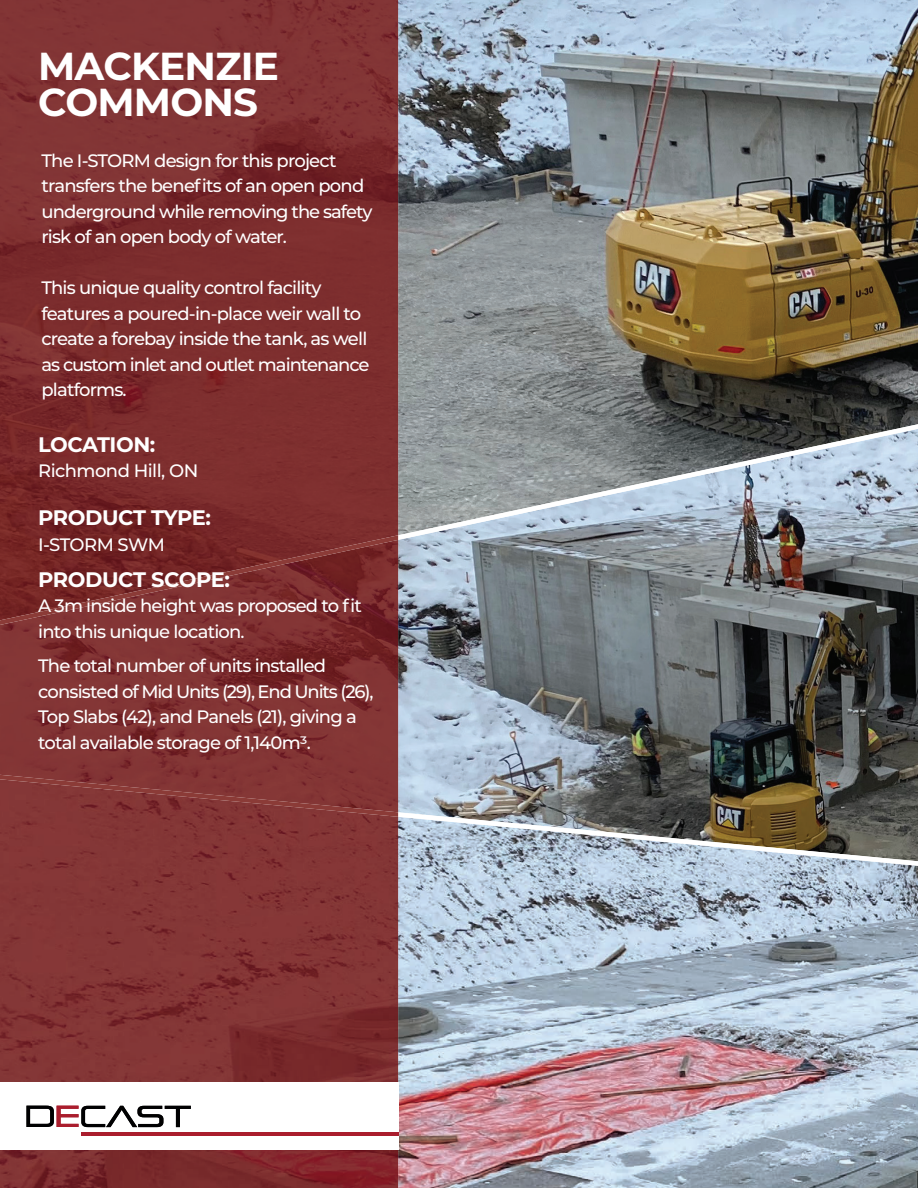
<style>
.page{position:relative;width:918px;height:1188px;background:#fff}
.page>*{position:absolute;margin:0;border:0;box-sizing:border-box;transform-origin:0 0}
.t1{font:700 39px/36px "Montserrat";letter-spacing:-.02em;color:#fff}
.t2{font:700 21px "Montserrat";letter-spacing:-.02em;color:#fff}
.t3{font:500 18px/25.5px "Montserrat";letter-spacing:-.045em;color:#fff}
</style>
<div class="page">
<img style="left:398px;top:625px;width:520px;height:150px">
<img style="left:398px;top:866px;width:520px;height:322px">
<img style="left:398px;top:0;width:520px;height:424px">
<svg style="left:398px;top:424px;width:520px;height:201px;background:#8c949a"></svg>
<img style="left:398px;top:775px;width:520px;height:91px">
<img style="left:0;top:817px;width:398px;height:371px">
<img style="left:0;top:625px;width:398px;height:150px">
<img style="left:0;top:0;width:398px;height:535px">
<svg style="left:0;top:535px;width:398px;height:90px;background:#782a2b"></svg>
<svg style="left:0;top:775px;width:398px;height:42px;background:#843636"></svg>
<div style="left:0;top:1082px;width:398px;height:68px;background:#fff"></div>
<svg style="left:26px;top:1106px;width:165px;height:21px"></svg>
<hr style="left:81px;top:1132px;width:317px;height:4px;background:#aa1d2d">
<h1 class="t1" style="left:38px;top:46px;width:242px">MACKENZIE<br>COMMONS</h1>
<p class="t3" style="left:41px;top:147px;width:333px">The I-STORM design for this project transfers the benefits of an open pond underground while removing the safety risk of an open body of water.</p>
<p class="t3" style="left:41px;top:275px;width:330px">This unique quality control facility features a poured-in-place weir wall to create a forebay inside the tank, as well as custom inlet and outlet maintenance platforms.</p>
<p class="t2" style="left:38px;top:429px;width:119px">LOCATION:</p>
<p class="t3" style="left:38px;top:458px;width:162px">Richmond Hill, ON</p>
<p class="t2" style="left:38px;top:503px;width:174px">PRODUCT TYPE:</p>
<p class="t3" style="left:38px;top:531px;width:128px">I-STORM SWM</p>
<p class="t2" style="left:38px;top:564px;width:193px">PRODUCT SCOPE:</p>
<p class="t3" style="left:38px;top:593px;width:325px">A 3m inside height was proposed to fit into this unique location.</p>
<p class="t3" style="left:38px;top:653px;width:337px">The total number of units installed consisted of Mid Units (29), End Units (26), Top Slabs (42), and Panels (21), giving a total available storage of 1,140m3.</p>
</div>
